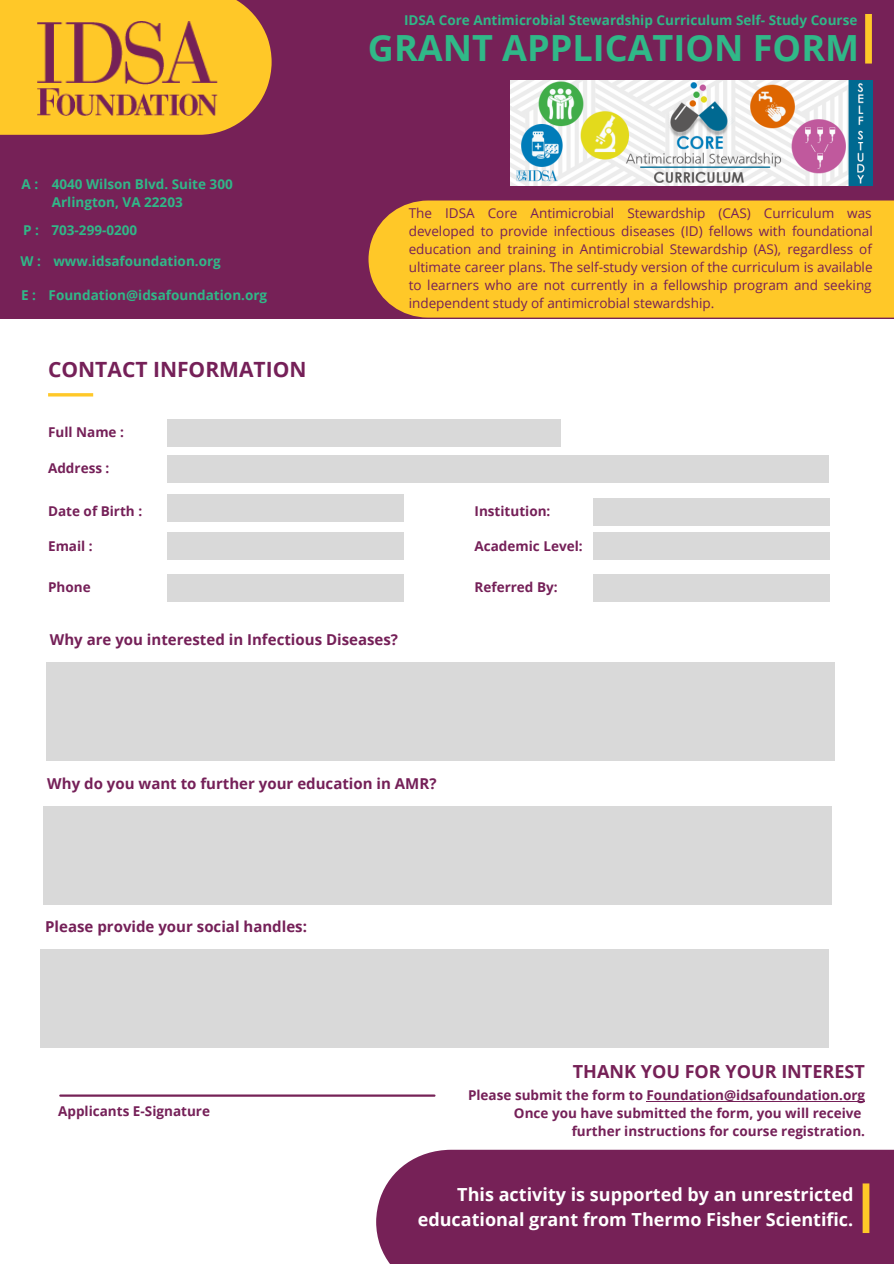
<style>
.page{position:relative;width:894px;height:1264px;background:#fff}
.page>*{position:absolute;margin:0;border:0;box-sizing:border-box;transform-origin:0 0}
.t1{font:700 36px "Open Sans";color:#30b888}
.t2{font:700 21px "Open Sans";color:#752058}
.t3{font:700 18px/24.8px "Open Sans";color:#fff;text-align:right}
.t4{font:700 18px "Open Sans";color:#762157}
.t5{font:700 15px "Open Sans";color:#752058}
.t6{font:13.5px/18px "Open Sans";color:#752058;text-align:justify}
.t7{font:700 13.5px/18px "Open Sans";color:#752058;text-align:right}
.t8{font:700 13.5px/17.4px "Open Sans";color:#30b888}
</style>
<div class="page">
<div style="left:0;top:0;width:893px;height:318px;background:#762157"></div>
<div style="left:368px;top:200px;width:525px;height:117px;background:#ffc828"></div>
<hr style="left:60px;top:1094px;width:374px;height:2px;background:#762257">
<svg style="left:865px;top:14px;width:6px;height:50px"></svg>
<div style="left:376px;top:1149px;width:517px;height:114px;background:#762157"></div>
<svg style="left:0;top:0;width:271px;height:135px;background:#f2b82c"></svg>
<div style="left:167px;top:419px;width:393px;height:27px;background:#d9d9d9"></div>
<div style="left:168px;top:455px;width:660px;height:27px;background:#d9d9d9"></div>
<div style="left:167px;top:533px;width:237px;height:27px;background:#d9d9d9"></div>
<div style="left:167px;top:574px;width:237px;height:27px;background:#d9d9d9"></div>
<div style="left:593px;top:498px;width:236px;height:27px;background:#d9d9d9"></div>
<div style="left:593px;top:533px;width:236px;height:27px;background:#d9d9d9"></div>
<div style="left:593px;top:574px;width:236px;height:27px;background:#d9d9d9"></div>
<hr style="left:48px;top:393px;width:45px;height:3px;background:#ffc828">
<img style="left:38px;top:22px;width:179px;height:93px">
<div style="left:46px;top:662px;width:788px;height:98px;background:#d9d9d9"></div>
<div style="left:43px;top:806px;width:789px;height:98px;background:#d9d9d9"></div>
<img style="left:510px;top:80px;width:361px;height:106px">
<div style="left:40px;top:949px;width:789px;height:98px;background:#d9d9d9"></div>
<div style="left:167px;top:494px;width:236px;height:27px;background:#d9d9d9"></div>
<div style="left:862px;top:1183px;width:7px;height:49px;background:#ffc828"></div>
<hr style="left:646px;top:1101px;width:218px;height:1px;background:#752058">
<p class="t8" style="left:404px;top:11px;width:455px">IDSA Core Antimicrobial Stewardship Curriculum Self- Study Course</p>
<p class="t8" style="left:22px;top:175px;width:18px">A :</p>
<p class="t8" style="left:52px;top:175px;width:182px">4040 Wilson Blvd. Suite 300<br>Arlington, VA 22203</p>
<p class="t8" style="left:23px;top:221px;width:116px">P : 703-299-0200</p>
<p class="t8" style="left:20px;top:251px;width:202px">W : www.idsafoundation.org</p>
<p class="t8" style="left:21px;top:286px;width:247px">E : Foundation@idsafoundation.org</p>
<h2 class="t2" style="left:48px;top:355px;width:260px">CONTACT INFORMATION</h2>
<p class="t7" style="left:48px;top:422px;width:77px">Full Name :</p>
<p class="t7" style="left:48px;top:458px;width:63px">Address :</p>
<p class="t7" style="left:48px;top:502px;width:96px">Date of Birth :</p>
<p class="t7" style="left:48px;top:536px;width:46px">Email :</p>
<p class="t7" style="left:48px;top:578px;width:44px">Phone</p>
<h1 class="t1" style="left:368px;top:22px;width:492px">GRANT APPLICATION FORM</h1>
<p class="t6" style="left:408px;top:204px;width:465px">The IDSA Core Antimicrobial Stewardship (CAS) Curriculum was developed to provide infectious diseases (ID) fellows with foundational education and training in Antimicrobial Stewardship (AS), regardless of ultimate career plans. The self-study version of the curriculum is available to learners who are not currently in a fellowship program and seeking independent study of antimicrobial stewardship.</p>
<p class="t7" style="left:474px;top:502px;width:77px">Institution:</p>
<p class="t7" style="left:474px;top:536px;width:110px">Academic Level:</p>
<p class="t7" style="left:474px;top:578px;width:85px">Referred By:</p>
<p class="t5" style="left:50px;top:629px;width:349px">Why are you interested in Infectious Diseases?</p>
<p class="t5" style="left:47px;top:773px;width:390px">Why do you want to further your education in AMR?</p>
<p class="t5" style="left:45px;top:916px;width:263px">Please provide your social handles:</p>
<p class="t7" style="left:58px;top:1101px;width:153px">Applicants E-Signature</p>
<h3 class="t4" style="left:572px;top:1058px;width:293px">THANK YOU FOR YOUR INTEREST</h3>
<p class="t7" style="left:468px;top:1085px;width:398px">Please submit the form to Foundation@idsafoundation.org<br>Once you have submitted the form, you will receive further instructions for course registration.</p>
<h3 class="t3" style="left:417px;top:1181px;width:437px">This activity is supported by an unrestricted educational grant from Thermo Fisher Scientific.</h3>
</div>
